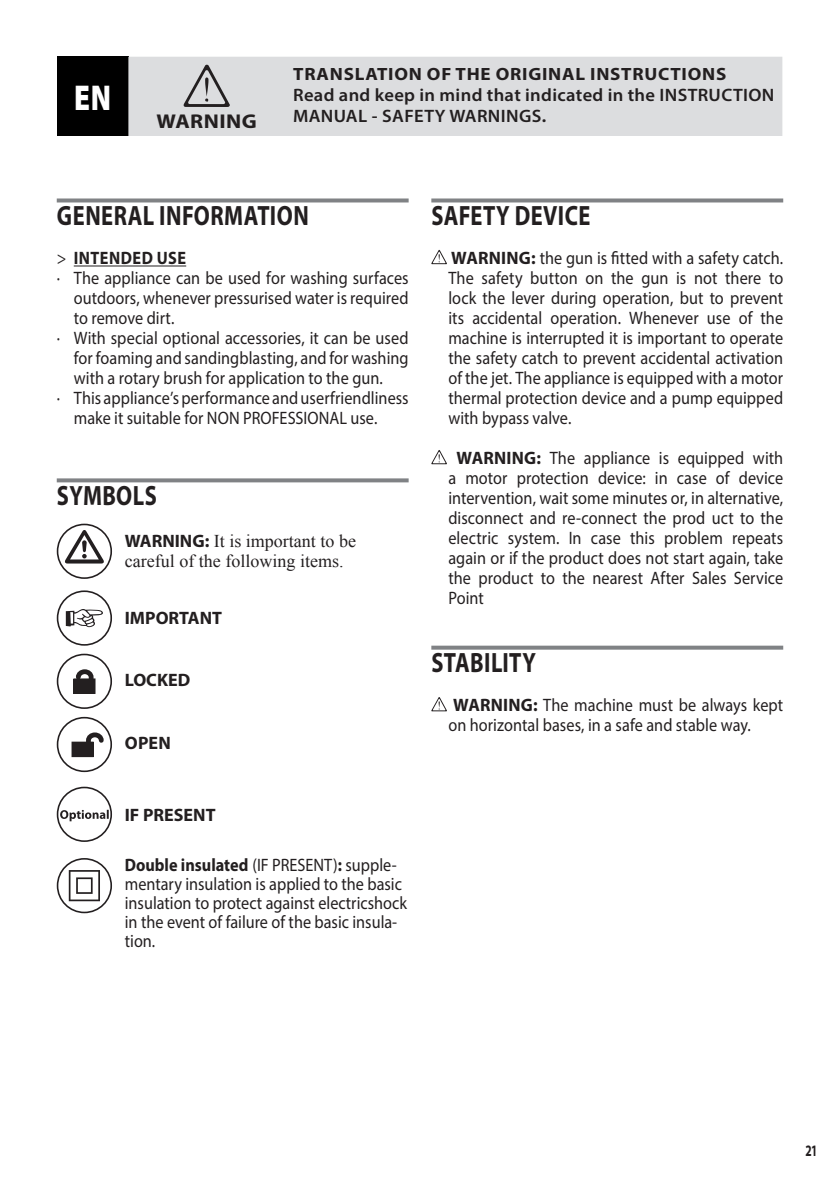
<style>
.page{position:relative;width:840px;height:1191px;background:#fff}
.page>*{position:absolute;margin:0;border:0;box-sizing:border-box;transform-origin:0 0}
.t1{font:900 36px "Myriad Pro";color:#fff;scale:.8 1}
.t2{font:700 28px "Myriad Pro";letter-spacing:.02em;color:#231f20;scale:.8 1}
.t3{font:700 20px "Myriad Pro";letter-spacing:.02em;color:#231f20;scale:1.1 1}
.t4{font:18px/20px "Myriad Pro";color:#231f20;scale:.9 1}
.t5{font:600 18px/21px "Myriad Pro";letter-spacing:.02em;color:#231f20}
.t6{font:18px/20px "Times New Roman";color:#231f20}
.t7{font:700 18px "Myriad Pro";color:#231f20}
.t8{font:700 18px "Myriad Pro";letter-spacing:.03em;color:#231f20;scale:.9 1}
.t9{font:700 17.8px "Myriad Pro";letter-spacing:.04em;color:#231f20;scale:1.07 1}
.t10{font:700 16px "Myriad Pro";color:#231f20;scale:.71 1}
.s1{font-weight:700;font-size:16px}
.s2{font-weight:400}
.s3{font-family:"Myriad Pro";font-weight:700}
.s4{font-weight:700}
</style>
<div class="page">
<svg style="left:57px;top:198px;width:351px;height:4px"></svg>
<hr style="left:74px;top:265px;width:112px;height:1px;background:#231f20">
<svg style="left:57px;top:478px;width:351px;height:4px"></svg>
<svg style="left:57px;top:524px;width:54px;height:54px"></svg>
<div style="left:57px;top:523px;width:55px;height:56px;border:2px solid #231f20;border-radius:50%"></div>
<svg style="left:65px;top:530px;width:39px;height:33px"></svg>
<div style="left:57px;top:590px;width:55px;height:55px;border:2px solid #231f20;border-radius:50%"></div>
<svg style="left:66px;top:609px;width:37px;height:18px"></svg>
<div style="left:57px;top:653px;width:55px;height:56px;border:2px solid #231f20;border-radius:50%"></div>
<div style="left:74px;top:679px;width:21px;height:14px;background:#231f20"></div>
<div style="left:73px;top:678px;width:22px;height:16px;border:1px solid #231f20"></div>
<svg style="left:73px;top:669px;width:23px;height:17px"></svg>
<div style="left:57px;top:717px;width:55px;height:55px;border:2px solid #231f20;border-radius:50%"></div>
<div style="left:72px;top:742px;width:21px;height:14px;background:#231f20"></div>
<div style="left:72px;top:742px;width:21px;height:15px;border:1px solid #231f20"></div>
<svg style="left:84px;top:730px;width:22px;height:20px"></svg>
<div style="left:57px;top:786px;width:55px;height:56px;border:2px solid #231f20;border-radius:50%"></div>
<svg style="left:60px;top:809px;width:49px;height:12px"></svg>
<svg style="left:57px;top:859px;width:54px;height:53px"></svg>
<div style="left:57px;top:858px;width:55px;height:55px;border:2px solid #231f20;border-radius:50%"></div>
<svg style="left:69px;top:870px;width:31px;height:31px"></svg>
<svg style="left:431px;top:198px;width:351px;height:4px"></svg>
<svg style="left:431px;top:645px;width:351px;height:4px"></svg>
<svg style="left:431px;top:250px;width:15px;height:14px"></svg>
<svg style="left:431px;top:450px;width:15px;height:14px"></svg>
<svg style="left:431px;top:697px;width:15px;height:14px"></svg>
<div style="left:57px;top:57px;width:71px;height:79px;background:#000"></div>
<div style="left:128px;top:57px;width:653px;height:79px;background:#dcdddf"></div>
<svg style="left:183px;top:65px;width:47px;height:42px;background:#b3b3b5"></svg>
<h1 class="t1" style="left:74px;top:76px;width:48px">EN</h1>
<p class="t3" style="left:156px;top:113px;width:93px">WARNING</p>
<p class="t9" style="left:293px;top:67px;width:406px">TRANSLATION OF THE ORIGINAL INSTRUCTIONS</p>
<p class="t5" style="left:293px;top:86px;width:482px">Read and keep in mind that indicated in the INSTRUCTION<br>MANUAL - SAFETY WARNINGS<span class="s1">.</span></p>
<h2 class="t2" style="left:57px;top:205px;width:316px">GENERAL INFORMATION</h2>
<p class="t8" style="left:57px;top:251px;width:145px"><span class="s2">&gt;</span> INTENDED USE</p>
<p class="t4" style="left:57px;top:269px;width:392px">· The appliance can be used for washing surfaces</p>
<p class="t4" style="left:74px;top:289px;width:373px">outdoors, whenever pressurised water is required</p>
<p class="t4" style="left:74px;top:309px;width:113px">to remove dirt.</p>
<p class="t4" style="left:57px;top:329px;width:392px">· With special optional accessories, it can be used</p>
<p class="t4" style="left:74px;top:349px;width:373px">for foaming and sandingblasting, and for washing</p>
<p class="t4" style="left:74px;top:369px;width:345px">with a rotary brush for application to the gun.</p>
<p class="t4" style="left:57px;top:389px;width:392px">· This appliance’s performance and userfriendliness</p>
<p class="t4" style="left:74px;top:409px;width:339px">make it suitable for NON PROFESSIONAL use.</p>
<h2 class="t2" style="left:57px;top:484px;width:126px">SYMBOLS</h2>
<p class="t6" style="left:125px;top:532px;width:232px"><span class="s3">WARNING:</span> It is important to be careful of the following items.</p>
<p class="t7" style="left:125px;top:610px;width:99px">IMPORTANT</p>
<p class="t7" style="left:125px;top:673px;width:67px">LOCKED</p>
<p class="t7" style="left:125px;top:736px;width:47px">OPEN</p>
<p class="t7" style="left:125px;top:807px;width:92px">IF PRESENT</p>
<p class="t4" style="left:125px;top:855px;width:315px;line-height:19px"><span class="s4">Double insulated</span> (IF PRESENT)<span class="s4">:</span> supple&shy;mentary insulation is applied to the basic insulation to protect against electricshock in the event of failure of the basic insula&shy;tion.</p>
<h2 class="t2" style="left:431px;top:205px;width:200px">SAFETY DEVICE</h2>
<p class="t4" style="left:448px;top:249px;width:373px;text-align:justify"><span class="s4">WARNING:</span> the gun is fitted with a safety catch.<br>The safety button on the gun is not there to lock the lever during operation, but to prevent its accidental operation. Whenever use of the machine is interrupted it is important to operate the safety catch to prevent accidental activation of the jet. The appliance is equipped with a motor thermal protection device and a pump equipped with bypass valve.</p>
<p class="t4" style="left:448px;top:449px;width:373px;text-align:justify;text-indent:8px"><span class="s4">WARNING:</span> The appliance is equipped with a motor protection device: in case of device intervention, wait some minutes or, in alternative, disconnect and re-connect the prod uct to the electric system. In case this problem repeats again or if the product does not start again, take the product to the nearest After Sales Service Point</p>
<h2 class="t2" style="left:431px;top:652px;width:132px">STABILITY</h2>
<p class="t4" style="left:448px;top:696px;width:373px"><span class="s4">WARNING:</span> The machine must be always kept on horizontal bases, in a safe and stable way.</p>
<p class="t10" style="left:805px;top:1144px;width:18px">21</p>
</div>
